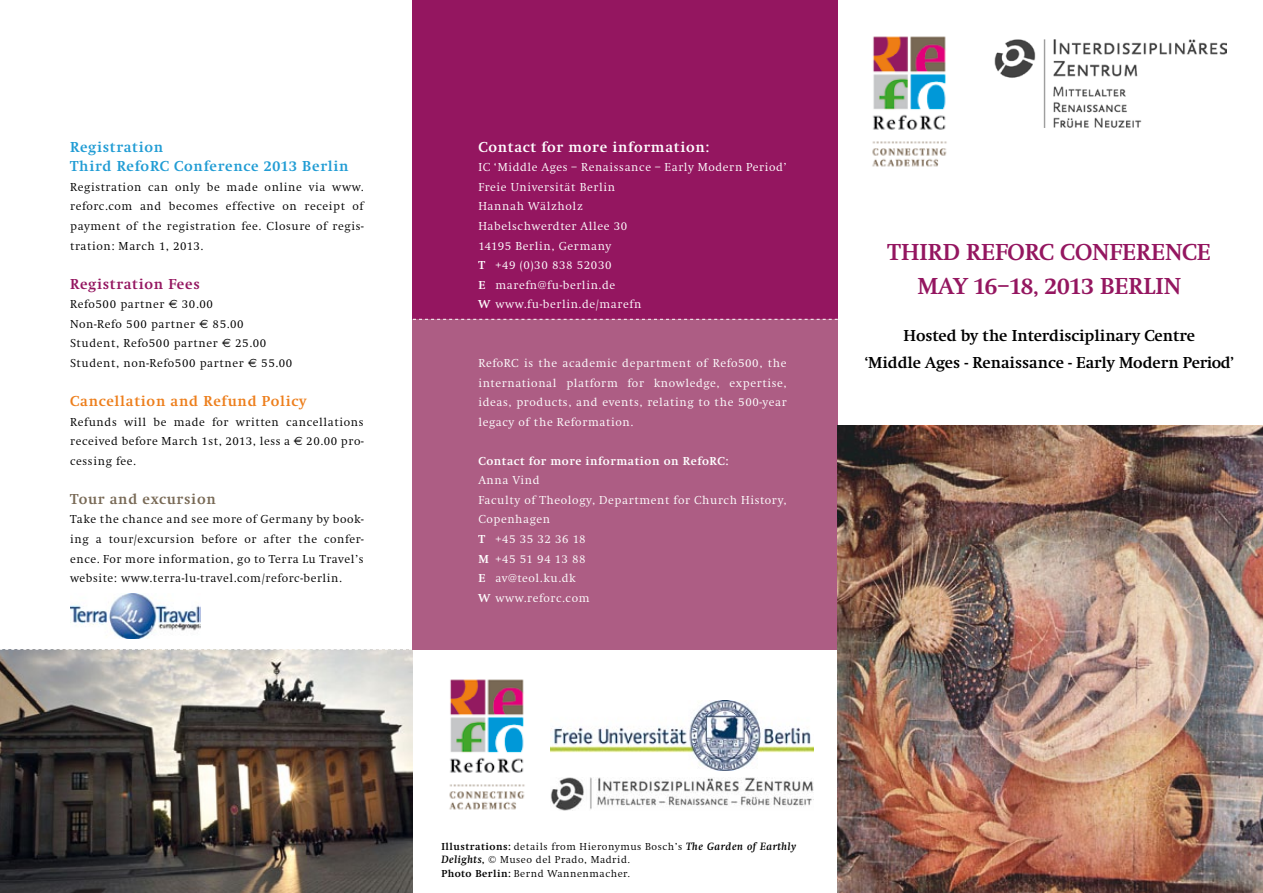
<style>
.page{position:relative;width:1263px;height:893px;background:#fff}
.page>*{position:absolute;margin:0;border:0;box-sizing:border-box;transform-origin:0 0}
.t1{font:700 24px/34.8px "Swift";color:#941660;text-align:center}
.t2{font:700 16.5px/27.6px "Swift";color:#000;text-align:center}
.t3{font:700 15px/19.5px "Swift";letter-spacing:.05em;color:#209cd4}
.t4{font:700 15px "Swift";letter-spacing:.05em;color:#ed7e1b}
.t5{font:700 15px "Swift";letter-spacing:.05em;color:#fff}
.t6{font:700 15px "Swift";letter-spacing:.05em;color:#941660}
.t7{font:700 15px "Swift";letter-spacing:.05em;color:#786955}
.t8{font:300 12px/19.5px "Swift";letter-spacing:.05em;color:#000;text-align:justify}
.t9{font:300 12px/19.5px "Swift";letter-spacing:.05em;color:#fff}
.t10{font:700 12px "Swift";letter-spacing:.05em;color:#fff}
.t11{font:300 10.5px/13.5px "Swift";letter-spacing:.05em;color:#000}
.s1{font-family:"Euro Sans";font-weight:400}
.s2{font-weight:700}
.s3{font-weight:700;font-style:italic}
</style>
<div class="page">
<img style="left:0;top:650px;width:412px;height:243px">
<div style="left:412px;top:0;width:426px;height:649px;background:#941660"></div>
<div style="left:412px;top:319px;width:426px;height:330px;background:#ad5d84"></div>
<img style="left:838px;top:426px;width:425px;height:467px">
<img style="left:872px;top:36px;width:75px;height:131px">
<img style="left:449px;top:679px;width:76px;height:131px">
<img style="left:550px;top:701px;width:263px;height:70px">
<svg style="left:413px;top:319px;width:425px;height:1px"></svg>
<svg style="left:0;top:649px;width:411px;height:1px"></svg>
<img style="left:550px;top:778px;width:263px;height:32px">
<img style="left:70px;top:593px;width:131px;height:46px">
<img style="left:994px;top:39px;width:233px;height:89px">
<p class="t3" style="left:70px;top:137px;width:280px">Registration<br>Third RefoRC Conference 2013 Berlin</p>
<p class="t8" style="left:70px;top:177px;width:295px">Registration can only be made online via www. reforc.com and becomes effective on receipt of payment of the registration fee. Closure of regis&shy;tration: March 1, 2013.</p>
<p class="t6" style="left:70px;top:276px;width:131px">Registration Fees</p>
<p class="t8" style="left:70px;top:295px;width:224px;text-align:left">Refo500 partner <span class="s1">€</span> 30.00<br>Non-Refo 500 partner <span class="s1">€</span> 85.00<br>Student, Refo500 partner <span class="s1">€</span> 25.00<br>Student, non-Refo500 partner <span class="s1">€</span> 55.00</p>
<p class="t4" style="left:70px;top:393px;width:238px">Cancellation and Refund Policy</p>
<p class="t8" style="left:70px;top:412px;width:295px">Refunds will be made for written cancellations received before March 1st, 2013, less a <span class="s1">€</span> 20.00 pro&shy;cessing fee.</p>
<p class="t7" style="left:70px;top:491px;width:147px">Tour and excursion</p>
<p class="t8" style="left:70px;top:510px;width:295px">Take the chance and see more of Germany by book&shy;ing a tour/excursion before or after the confer&shy;ence. For more information, go to Terra Lu Travel’s website: www.terra-lu-travel.com/reforc-berlin.</p>
<p class="t5" style="left:478px;top:139px;width:232px">Contact for more information:</p>
<p class="t9" style="left:478px;top:158px;width:310px">IC ‘Middle Ages – Renaissance – Early Modern Period’<br>Freie Universität Berlin<br>Hannah Wälzholz<br>Habelschwerdter Allee 30<br>14195 Berlin, Germany<br><span class="s2">T</span> +49 (0)30 838 52030<br><span class="s2">E</span> marefn@fu-berlin.de<br><span class="s2">W</span> www.fu-berlin.de/marefn</p>
<p class="t9" style="left:478px;top:354px;width:310px;text-align:justify">RefoRC is the academic department of Refo500, the international platform for knowledge, expertise, ideas, products, and events, relating to the 500-year legacy of the Reformation.</p>
<p class="t10" style="left:478px;top:454px;width:251px">Contact for more information on RefoRC:</p>
<p class="t9" style="left:478px;top:471px;width:310px">Anna Vind<br>Faculty of Theology, Department for Church History,<br>Copenhagen<br><span class="s2">T</span> +45 35 32 36 18<br><span class="s2">M</span> +45 51 94 13 88<br><span class="s2">E</span> av@teol.ku.dk<br><span class="s2">W</span> www.reforc.com</p>
<h1 class="t1" style="left:888px;top:235px;width:325px">Third RefoRC conference<br>May 16–18, 2013 Berlin</h1>
<h2 class="t2" style="left:865px;top:322px;width:371px">Hosted by the Interdisciplinary Centre<br>‘Middle Ages - Renaissance - Early Modern Period’</h2>
<p class="t11" style="left:441px;top:840px;width:356px"><span class="s2">Illustrations:</span> details from Hieronymus Bosch’s <span class="s3">The Garden of Earthly<br>Delights</span><span class="s2">,</span> © Museo del Prado, Madrid.<br><span class="s2">Photo Berlin:</span> Bernd Wannenmacher.</p>
</div>
